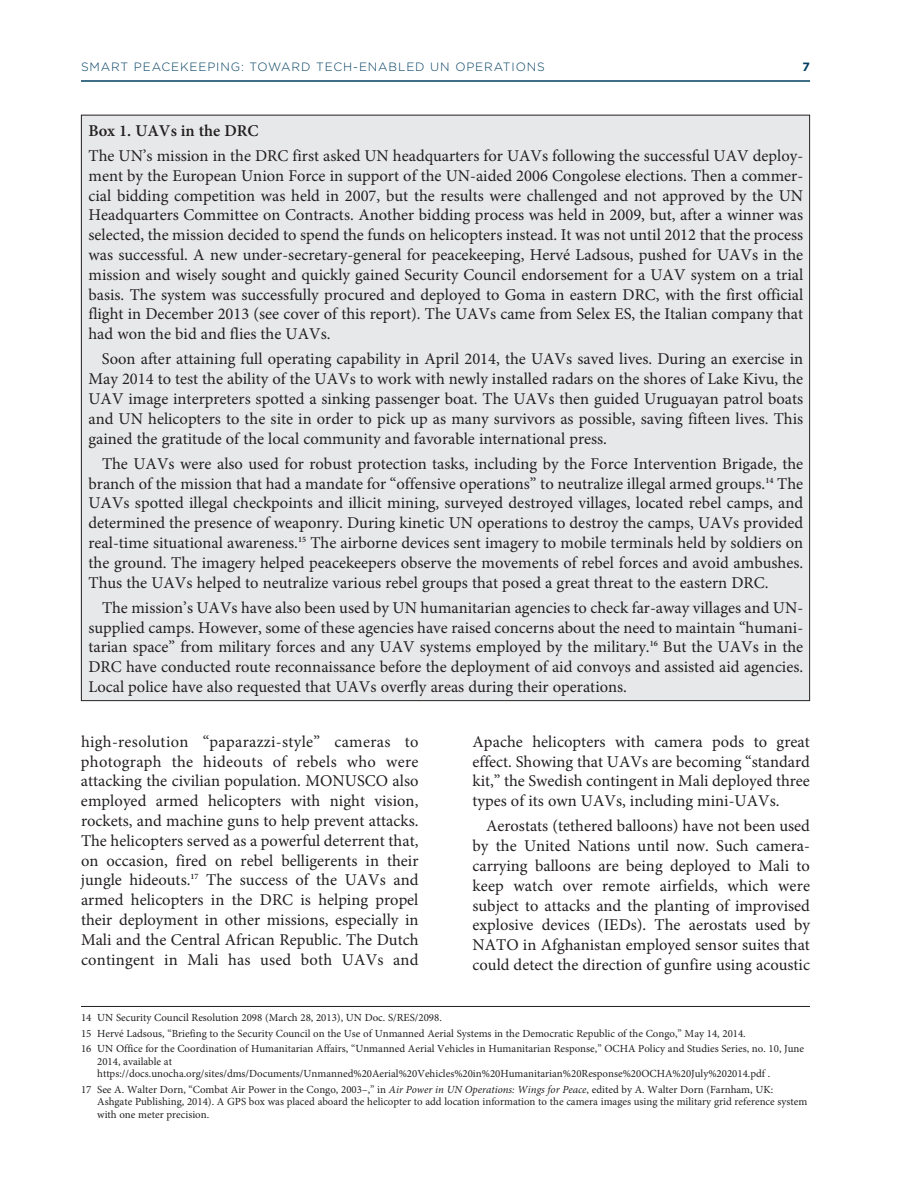
<style>
.page{position:relative;width:918px;height:1188px;background:#fff}
.page>*{position:absolute;margin:0;border:0;box-sizing:border-box;transform-origin:0 0}
.t1{font:16.5px/19.8px "Minion Pro";color:#231f20;text-align:justify}
.t2{font:600 16.5px "Minion Pro";color:#231f20}
.t3{font:300 12px "Gotham";letter-spacing:.07em;color:#003f61}
.t4{font:700 12px "Gotham";color:#003f61}
.t5{font:10.8px/12.3px "Minion Pro";color:#231f20}
.s1{font-style:italic}
</style>
<div class="page">
<hr style="left:81px;top:80px;width:729px;height:2px;background:#003f61">
<hr style="left:81px;top:1006px;width:729px;height:1px;background:#231f20">
<div style="left:82px;top:116px;width:727px;height:584px;background:#e7e8e9"></div>
<p class="t3" style="left:81px;top:59px;width:465px">SMART PEACEKEEPING: TOWARD TECH-ENABLED UN OPERATIONS</p>
<p class="t4" style="left:803px;top:59px;width:9px">7</p>
<p class="t2" style="left:88px;top:124px;width:171px">Box 1. UAVs in the DRC</p>
<p class="t1" style="left:88px;top:147px;width:716px">The UN’s mission in the DRC first asked UN headquarters for UAVs following the successful UAV deploy&shy;ment by the European Union Force in support of the UN-aided 2006 Congolese elections. Then a commer&shy;cial bidding competition was held in 2007, but the results were challenged and not approved by the UN Headquarters Committee on Contracts. Another bidding process was held in 2009, but, after a winner was selected, the mission decided to spend the funds on helicopters instead. It was not until 2012 that the process was successful. A new under-secretary-general for peacekeeping, Hervé Ladsous, pushed for UAVs in the mission and wisely sought and quickly gained Security Council endorsement for a UAV system on a trial basis. The system was successfully procured and deployed to Goma in eastern DRC, with the first official flight in December 2013 (see cover of this report). The UAVs came from Selex ES, the Italian company that had won the bid and flies the UAVs.</p>
<p class="t1" style="left:88px;top:351px;width:716px;text-indent:13px">Soon after attaining full operating capability in April 2014, the UAVs saved lives. During an exercise in May 2014 to test the ability of the UAVs to work with newly installed radars on the shores of Lake Kivu, the UAV image interpreters spotted a sinking passenger boat. The UAVs then guided Uruguayan patrol boats and UN helicopters to the site in order to pick up as many survivors as possible, saving fifteen lives. This gained the gratitude of the local community and favorable international press.</p>
<p class="t1" style="left:88px;top:455px;width:716px;text-indent:14px">The UAVs were also used for robust protection tasks, including by the Force Intervention Brigade, the branch of the mission that had a mandate for “offensive operations” to neutralize illegal armed groups.<sup>14</sup> The UAVs spotted illegal checkpoints and illicit mining, surveyed destroyed villages, located rebel camps, and determined the presence of weaponry. During kinetic UN operations to destroy the camps, UAVs provided real-time situational awareness.<sup>15</sup> The airborne devices sent imagery to mobile terminals held by soldiers on the ground. The imagery helped peacekeepers observe the movements of rebel forces and avoid ambushes.<br>Thus the UAVs helped to neutralize various rebel groups that posed a great threat to the eastern DRC.</p>
<p class="t1" style="left:88px;top:599px;width:716px;text-indent:14px">The mission’s UAVs have also been used by UN humanitarian agencies to check far-away villages and UN&shy;supplied camps. However, some of these agencies have raised concerns about the need to maintain “humani&shy;tarian space” from military forces and any UAV systems employed by the military.<sup>16</sup> But the UAVs in the DRC have conducted route reconnaissance before the deployment of aid convoys and assisted aid agencies.<br>Local police have also requested that UAVs overfly areas during their operations.</p>
<p class="t1" style="left:81px;top:733px;width:339px">high-resolution “paparazzi-style” cameras to photograph the hideouts of rebels who were attacking the civilian population. MONUSCO also employed armed helicopters with night vision, rockets, and machine guns to help prevent attacks.<br>The helicopters served as a powerful deterrent that, on occasion, fired on rebel belligerents in their jungle hideouts.<sup>17</sup> The success of the UAVs and armed helicopters in the DRC is helping propel their deployment in other missions, especially in Mali and the Central African Republic. The Dutch contingent in Mali has used both UAVs and</p>
<p class="t1" style="left:473px;top:733px;width:339px">Apache helicopters with camera pods to great effect. Showing that UAVs are becoming “standard kit,” the Swedish contingent in Mali deployed three types of its own UAVs, including mini-UAVs.</p>
<p class="t1" style="left:473px;top:818px;width:339px;text-indent:14px">Aerostats (tethered balloons) have not been used by the United Nations until now. Such camera&shy;carrying balloons are being deployed to Mali to keep watch over remote airfields, which were subject to attacks and the planting of improvised explosive devices (IEDs). The aerostats used by NATO in Afghanistan employed sensor suites that could detect the direction of gunfire using acoustic</p>
<p class="t5" style="left:81px;top:1011px;width:725px;line-height:15.6px">14 UN Security Council Resolution 2098 (March 28, 2013), UN Doc. S/RES/2098.<br>15 Hervé Ladsous, “Briefing to the Security Council on the Use of Unmanned Aerial Systems in the Democratic Republic of the Congo,” May 14, 2014.<br>16 UN Office for the Coordination of Humanitarian Affairs, “Unmanned Aerial Vehicles in Humanitarian Response,” OCHA Policy and Studies Series, no. 10, June</p>
<p class="t5" style="left:97px;top:1056px;width:675px">2014, available at https://docs.unocha.org/sites/dms/Documents/Unmanned%20Aerial%20Vehicles%20in%20Humanitarian%20Response%20OCHA%20July%202014.pdf .</p>
<p class="t5" style="left:97px;top:1084px;width:712px;text-indent:-16px">17 See A. Walter Dorn, “Combat Air Power in the Congo, 2003–,” in <span class="s1">Air Power in UN Operations: Wings for Peace</span>, edited by A. Walter Dorn (Farnham, UK:<br>Ashgate Publishing, 2014). A GPS box was placed aboard the helicopter to add location information to the camera images using the military grid reference system with one meter precision.</p>
</div>
